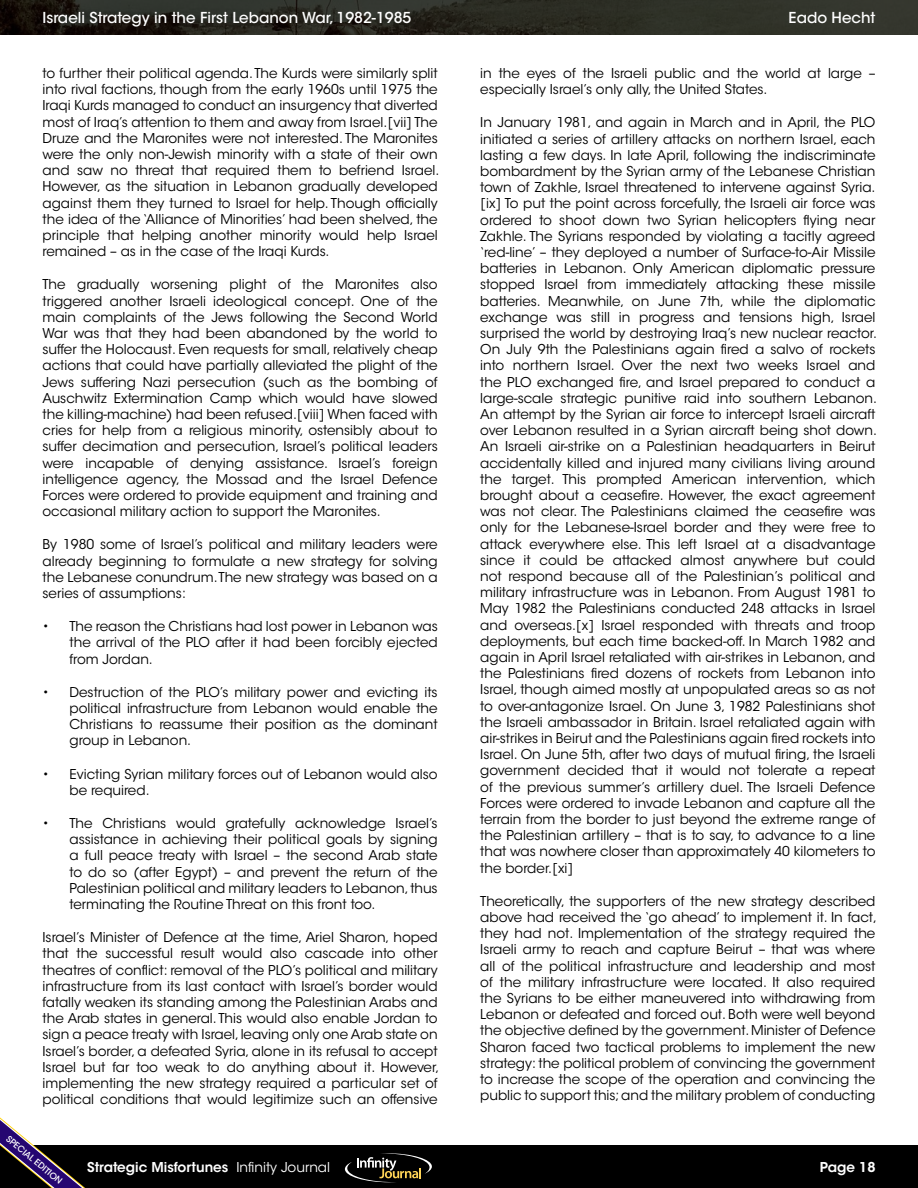
<style>
.page{position:relative;width:918px;height:1188px;background:#fff}
.page>*{position:absolute;margin:0;border:0;box-sizing:border-box;transform-origin:0 0}
.t1{font:500 15px "ITC Avant Garde Std";color:#fff}
.t2{font:13.5px/16.2px "ITC Avant Garde Std";color:#000;text-align:justify}
.t3{font:600 13.5px "ITC Avant Garde Std";color:#fff}
.t4{font:500 8.7px "ITC Avant Garde Std";color:#fff}
.s1{font-weight:400}
</style>
<div class="page">
<div style="left:0;top:1145px;width:918px;height:43px;background:#000"></div>
<svg style="left:345px;top:1153px;width:87px;height:29px"></svg>
<svg style="left:0;top:1117px;width:85px;height:71px"></svg>
<svg style="left:0;top:0;width:918px;height:34px;background:#292921"></svg>
<p class="t1" style="left:43px;top:8px;width:370px">Israeli Strategy in the First Lebanon War, 1982-1985</p>
<p class="t1" style="left:789px;top:8px;width:88px">Eado Hecht</p>
<p class="t2" style="left:43px;top:65px;width:398px">to further their political agenda. The Kurds were similarly split into rival factions, though from the early 1960s until 1975 the Iraqi Kurds managed to conduct an insurgency that diverted most of Iraq’s attention to them and away from Israel.[vii] The Druze and the Maronites were not interested. The Maronites were the only non-Jewish minority with a state of their own and saw no threat that required them to befriend Israel.<br>However, as the situation in Lebanon gradually developed against them they turned to Israel for help. Though officially the idea of the ‘Alliance of Minorities’ had been shelved, the principle that helping another minority would help Israel remained – as in the case of the Iraqi Kurds.</p>
<p class="t2" style="left:43px;top:277px;width:397px">The gradually worsening plight of the Maronites also triggered another Israeli ideological concept. One of the main complaints of the Jews following the Second World War was that they had been abandoned by the world to suffer the Holocaust. Even requests for small, relatively cheap actions that could have partially alleviated the plight of the Jews suffering Nazi persecution (such as the bombing of Auschwitz Extermination Camp which would have slowed the killing-machine) had been refused.[viii] When faced with cries for help from a religious minority, ostensibly about to suffer decimation and persecution, Israel’s political leaders were incapable of denying assistance. Israel’s foreign intelligence agency, the Mossad and the Israel Defence Forces were ordered to provide equipment and training and occasional military action to support the Maronites.</p>
<p class="t2" style="left:43px;top:537px;width:397px">By 1980 some of Israel’s political and military leaders were already beginning to formulate a new strategy for solving the Lebanese conundrum. The new strategy was based on a series of assumptions:</p>
<p class="t2" style="left:70px;top:618px;width:370px;text-indent:-27px">• The reason the Christians had lost power in Lebanon was the arrival of the PLO after it had been forcibly ejected from Jordan.</p>
<p class="t2" style="left:70px;top:684px;width:370px;text-indent:-27px">• Destruction of the PLO’s military power and evicting its political infrastructure from Lebanon would enable the Christians to reassume their position as the dominant group in Lebanon.</p>
<p class="t2" style="left:70px;top:766px;width:370px;text-indent:-27px">• Evicting Syrian military forces out of Lebanon would also be required.</p>
<p class="t2" style="left:70px;top:815px;width:370px;text-indent:-27px">• The Christians would gratefully acknowledge Israel’s assistance in achieving their political goals by signing a full peace treaty with Israel – the second Arab state to do so (after Egypt) – and prevent the return of the Palestinian political and military leaders to Lebanon, thus terminating the Routine Threat on this front too.</p>
<p class="t2" style="left:43px;top:929px;width:398px">Israel’s Minister of Defence at the time, Ariel Sharon, hoped that the successful result would also cascade into other theatres of conflict: removal of the PLO’s political and military infrastructure from its last contact with Israel’s border would fatally weaken its standing among the Palestinian Arabs and the Arab states in general. This would also enable Jordan to sign a peace treaty with Israel, leaving only one Arab state on Israel’s border, a defeated Syria, alone in its refusal to accept Israel but far too weak to do anything about it. However, implementing the new strategy required a particular set of political conditions that would legitimize such an offensive</p>
<p class="t2" style="left:480px;top:65px;width:397px">in the eyes of the Israeli public and the world at large – especially Israel’s only ally, the United States.</p>
<p class="t2" style="left:480px;top:115px;width:398px">In January 1981, and again in March and in April, the PLO initiated a series of artillery attacks on northern Israel, each lasting a few days. In late April, following the indiscriminate bombardment by the Syrian army of the Lebanese Christian town of Zakhle, Israel threatened to intervene against Syria. [ix] To put the point across forcefully, the Israeli air force was ordered to shoot down two Syrian helicopters flying near Zakhle. The Syrians responded by violating a tacitly agreed ‘red-line’ – they deployed a number of Surface-to-Air Missile batteries in Lebanon. Only American diplomatic pressure stopped Israel from immediately attacking these missile batteries. Meanwhile, on June 7th, while the diplomatic exchange was still in progress and tensions high, Israel surprised the world by destroying Iraq’s new nuclear reactor.<br>On July 9th the Palestinians again fired a salvo of rockets into northern Israel. Over the next two weeks Israel and the PLO exchanged fire, and Israel prepared to conduct a large-scale strategic punitive raid into southern Lebanon.<br>An attempt by the Syrian air force to intercept Israeli aircraft over Lebanon resulted in a Syrian aircraft being shot down.<br>An Israeli air-strike on a Palestinian headquarters in Beirut accidentally killed and injured many civilians living around the target. This prompted American intervention, which brought about a ceasefire. However, the exact agreement was not clear. The Palestinians claimed the ceasefire was only for the Lebanese-Israel border and they were free to attack everywhere else. This left Israel at a disadvantage since it could be attacked almost anywhere but could not respond because all of the Palestinian’s political and military infrastructure was in Lebanon. From August 1981 to May 1982 the Palestinians conducted 248 attacks in Israel and overseas.[x] Israel responded with threats and troop deployments, but each time backed-off. In March 1982 and again in April Israel retaliated with air-strikes in Lebanon, and the Palestinians fired dozens of rockets from Lebanon into Israel, though aimed mostly at unpopulated areas so as not to over-antagonize Israel. On June 3, 1982 Palestinians shot the Israeli ambassador in Britain. Israel retaliated again with air-strikes in Beirut and the Palestinians again fired rockets into Israel. On June 5th, after two days of mutual firing, the Israeli government decided that it would not tolerate a repeat of the previous summer’s artillery duel. The Israeli Defence Forces were ordered to invade Lebanon and capture all the terrain from the border to just beyond the extreme range of the Palestinian artillery – that is to say, to advance to a line that was nowhere closer than approximately 40 kilometers to the border.[xi]</p>
<p class="t2" style="left:480px;top:893px;width:398px">Theoretically, the supporters of the new strategy described above had received the ‘go ahead’ to implement it. In fact, they had not. Implementation of the strategy required the Israeli army to reach and capture Beirut – that was where all of the political infrastructure and leadership and most of the military infrastructure were located. It also required the Syrians to be either maneuvered into withdrawing from Lebanon or defeated and forced out. Both were well beyond the objective defined by the government. Minister of Defence Sharon faced two tactical problems to implement the new strategy: the political problem of convincing the government to increase the scope of the operation and convincing the public to support this; and the military problem of conducting</p>
<p class="t4" style="left:11px;top:1133px;width:71px;rotate:40deg">SPECIAL EDITION</p>
<p class="t3" style="left:87px;top:1158px;width:244px">Strategic Misfortunes <span class="s1">Infinity Journal</span></p>
<p class="t3" style="left:820px;top:1158px;width:57px">Page 18</p>
</div>
